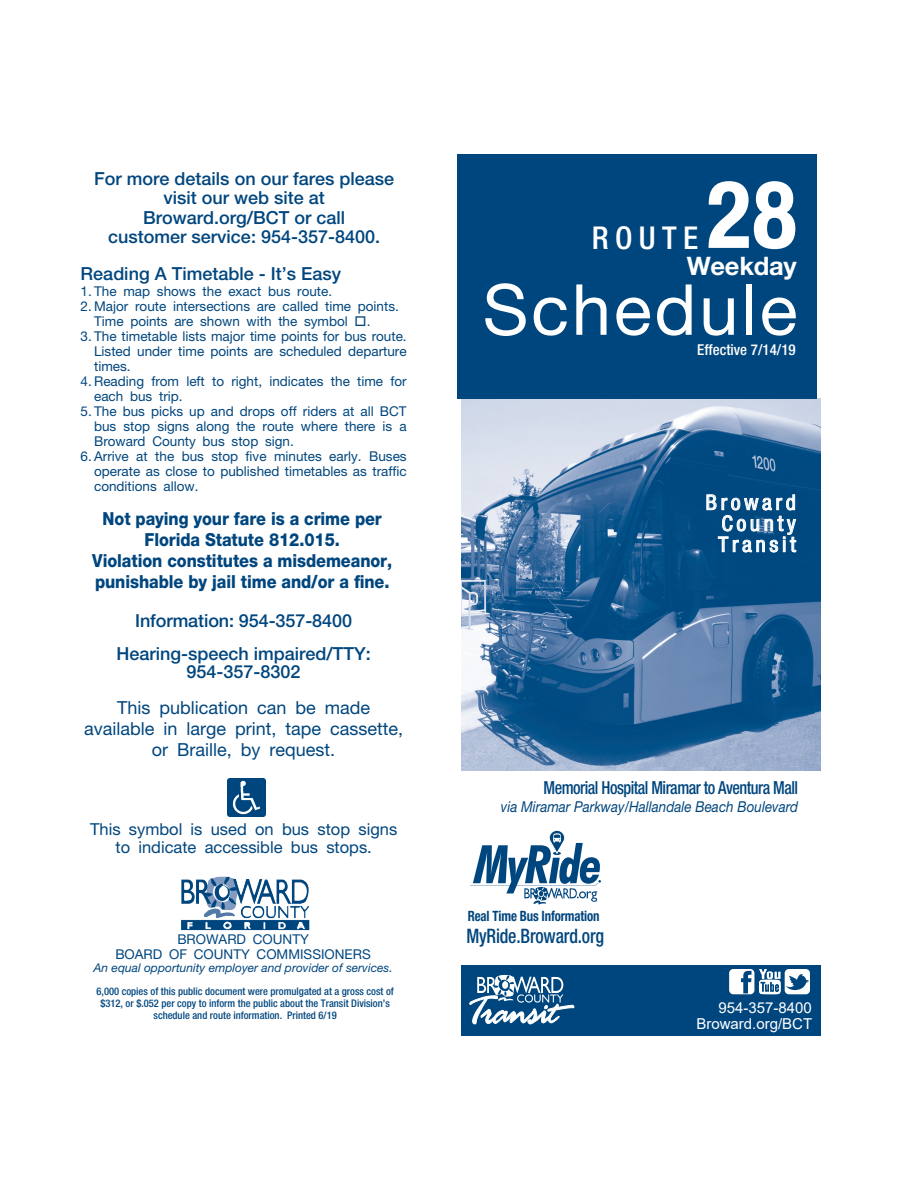
<style>
.page{position:relative;width:918px;height:1188px;background:#fff}
.page>*{position:absolute;margin:0;border:0;box-sizing:border-box;transform-origin:0 0}
.Route{font:500 condensed 90px "Helvetica Neue";color:#fff}
.Timetable{font:70.5px "Helvetica Neue";letter-spacing:.04em;color:#fff}
.Route-2{font:500 condensed 31.5px "Helvetica Neue";letter-spacing:.2em;color:#fff}
.Days{font:700 25.5px "Helvetica Neue";letter-spacing:-.01em;color:#fff}
.t1{font:condensed 21px "Helvetica Neue";letter-spacing:.17em;color:#fff;scale:1.04 1}
.t2{font:500 condensed 19.95px "Helvetica Neue";letter-spacing:-.01em;color:#00467e;scale:.9 1}
.Head_1{font:500 18px/19.5px "Helvetica Neue";color:#00467e;text-align:center}
.timepoint_names_over{font:800 18px/21px "Helvetica Neue";letter-spacing:-.005em;color:#00467e;text-align:center;scale:.9 1}
.Subhead_2{font:18px/21px "Helvetica Neue";color:#00467e;text-align:center}
.t3{font:500 condensed 18px "Helvetica Neue";letter-spacing:-.03em;color:#00467e;scale:.9 1}
.t4{font:16.5px/18px "Helvetica Neue";color:#00467e;text-align:center}
.t5{font:italic 15px "Helvetica Neue";color:#00467e;scale:.9 1}
.t6{font:15px "Arial";color:#fff}
.t7{font:500 condensed 15px "Helvetica Neue";color:#fff}
.t8{font:700 condensed 14.25px "Helvetica Neue";letter-spacing:-.01em;color:#00467e;scale:.9 1}
.TEXT{font:13.5px/15px "Helvetica Neue";color:#00467e;text-align:justify}
.TEXT-2{font:italic 12px "Helvetica Neue";color:#00467e}
.t9{font:500 condensed 10.5px/12px "Helvetica Neue";color:#00467e;text-align:center}
</style>
<div class="page">
<img style="left:461px;top:398px;width:360px;height:373px">
<div style="left:458px;top:154px;width:359px;height:244px;background:#00467e"></div>
<svg style="left:708px;top:181px;width:88px;height:69px"></svg>
<svg style="left:706px;top:483px;width:91px;height:70px;background:#2e6997"></svg>
<img style="left:181px;top:877px;width:128px;height:41px">
<img style="left:227px;top:778px;width:38px;height:38px">
<svg style="left:470px;top:830px;width:131px;height:74px"></svg>
<div style="left:461px;top:965px;width:360px;height:70px;background:#00467e"></div>
<svg style="left:469px;top:975px;width:105px;height:49px"></svg>
<div style="left:729px;top:969px;width:25px;height:25px;background:#fff;border-radius:4px"></div>
<div style="left:785px;top:969px;width:25px;height:25px;background:#fff;border-radius:4px"></div>
<svg style="left:741px;top:971px;width:11px;height:22px"></svg>
<svg style="left:759px;top:969px;width:50px;height:25px"></svg>
<p class="Head_1" style="left:94px;top:168px;width:301px">For more details on our fares please visit our web site at</p>
<p class="Head_1" style="left:108px;top:207px;width:273px">Broward.org/BCT or call customer service: 954-357-8400.</p>
<p class="Head_1" style="left:81px;top:263px;width:262px">Reading A Timetable - It’s Easy</p>
<p class="TEXT" style="left:81px;top:284px;width:253px">1. The map shows the exact bus route.</p>
<p class="TEXT" style="left:94px;top:299px;width:306px;text-indent:-14px">2. Major route intersections are called time points.<br>Time points are shown with the symbol □.</p>
<p class="TEXT" style="left:94px;top:329px;width:314px;text-indent:-14px">3. The timetable lists major time points for bus route.<br>Listed under time points are scheduled departure times.</p>
<p class="TEXT" style="left:94px;top:374px;width:314px;text-indent:-14px">4. Reading from left to right, indicates the time for each bus trip.</p>
<p class="TEXT" style="left:94px;top:404px;width:314px;text-indent:-14px">5. The bus picks up and drops off riders at all BCT bus stop signs along the route where there is a Broward County bus stop sign.</p>
<p class="TEXT" style="left:94px;top:449px;width:314px;text-indent:-14px">6. Arrive at the bus stop five minutes early. Buses operate as close to published timetables as traffic conditions allow.</p>
<p class="timepoint_names_over" style="left:103px;top:508px;width:312px">Not paying your fare is a crime per<br>Florida Statute 812.015.</p>
<p class="timepoint_names_over" style="left:92px;top:550px;width:335px;text-align:left">Violation constitutes a misdemeanor, punishable by jail time and/or a fine.</p>
<p class="Head_1" style="left:135px;top:611px;width:218px">Information: 954-357-8400</p>
<p class="Head_1" style="left:116px;top:644px;width:256px">Hearing-speech impaired/TTY:</p>
<p class="Head_1" style="left:187px;top:662px;width:116px">954-357-8302</p>
<p class="Subhead_2" style="left:84px;top:697px;width:321px">This publication can be made available in large print, tape cassette, or Braille, by request.</p>
<p class="t4" style="left:90px;top:819px;width:309px">This symbol is used on bus stop signs to indicate accessible bus stops.</p>
<p class="TEXT" style="left:177px;top:931px;width:133px">BROWARD COUNTY</p>
<p class="TEXT" style="left:115px;top:946px;width:257px">BOARD OF COUNTY COMMISSIONERS</p>
<p class="TEXT-2" style="left:94px;top:961px;width:301px">An equal opportunity employer and provider of services.</p>
<p class="t9" style="left:97px;top:985px;width:299px">6,000 copies of this public document were promulgated at a gross cost of $312, or $.052 per copy to inform the public about the Transit Division’s</p>
<p class="t9" style="left:154px;top:1009px;width:185px">schedule and route information. Printed 6/19</p>
<p class="Route-2" style="left:592px;top:219px;width:108px">ROUTE</p>
<p class="Route" style="left:707px;top:161px;width:91px">28</p>
<p class="Days" style="left:687px;top:251px;width:111px">Weekday</p>
<p class="Timetable" style="left:483px;top:268px;width:316px">Schedule</p>
<p class="t7" style="left:697px;top:341px;width:100px">Effective 7/14/19</p>
<p class="t1" style="left:706px;top:490px;width:88px">Broward</p>
<p class="t1" style="left:722px;top:511px;width:73px">County</p>
<p class="t1" style="left:718px;top:532px;width:76px">Transit</p>
<p class="t3" style="left:543px;top:777px;width:285px">Memorial Hospital Miramar to Aventura Mall</p>
<p class="t5" style="left:501px;top:798px;width:332px">via Miramar Parkway/Hallandale Beach Boulevard</p>
<p class="t8" style="left:468px;top:907px;width:148px">Real Time Bus Information</p>
<p class="t2" style="left:466px;top:924px;width:155px">MyRide.Broward.org</p>
<p class="t6" style="left:719px;top:997px;width:95px">954-357-8400</p>
<p class="t6" style="left:696px;top:1014px;width:117px">Broward.org/BCT</p>
</div>
